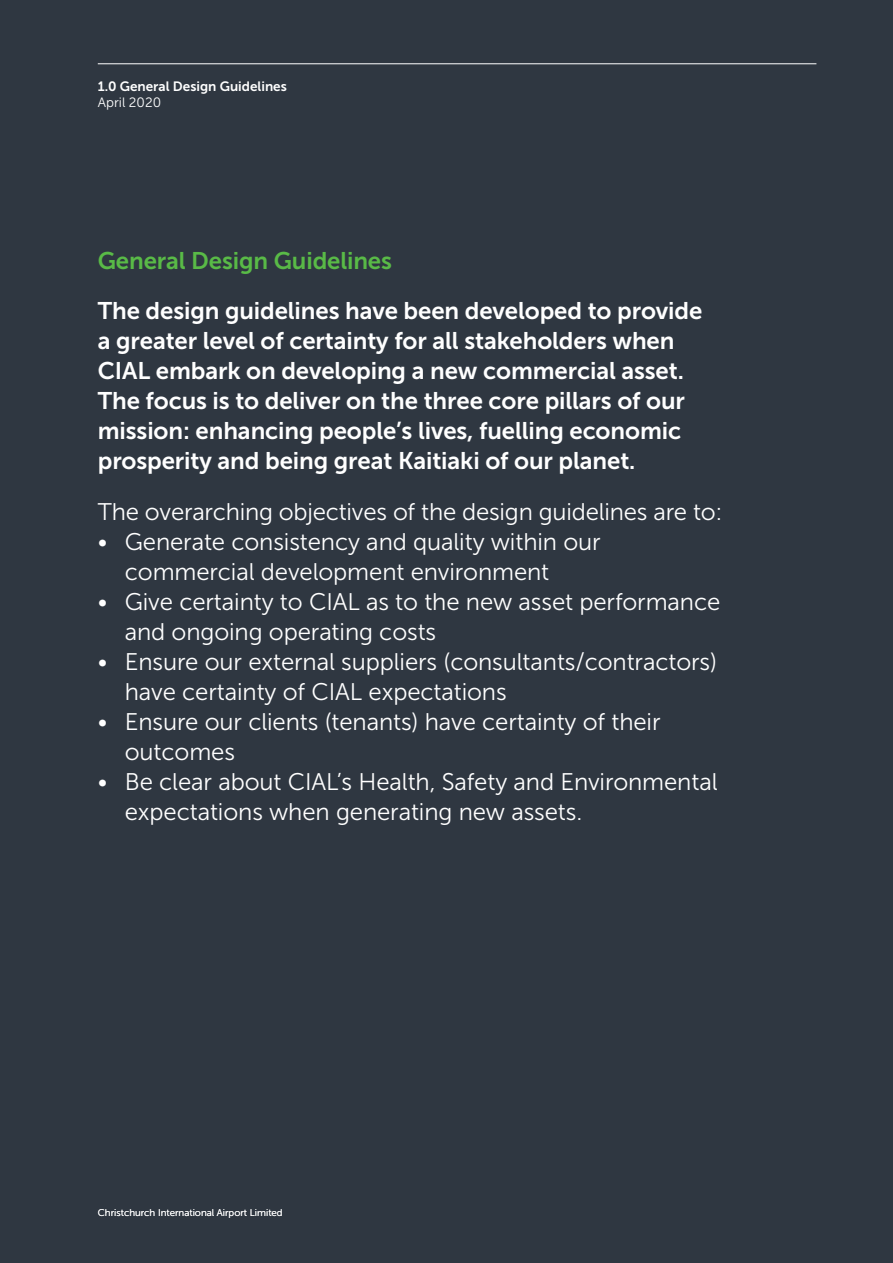
<style>
.page{position:relative;width:893px;height:1263px;background:#2f3741}
.page>*{position:absolute;margin:0;border:0;box-sizing:border-box;transform-origin:0 0}
.t1{font:24px/30px "Museo Sans 300";letter-spacing:-.005em;color:#fff}
.t2{font:24px/30px "Museo Sans 700";letter-spacing:-.005em;color:#fff}
.t3{font:24px "Museo Sans 700";letter-spacing:-.005em;color:#59ba47}
.t4{font:13.5px "Museo Sans 700";color:#fff}
.t5{font:13.5px "Museo Sans 300";color:#fff}
.t6{font:9.75px "Museo Sans 300";color:#fff}
</style>
<div class="page">
<hr style="left:98px;top:63px;width:718px;height:1px;background:#fff">
<p class="t4" style="left:98px;top:78px;width:191px">1.0 General Design Guidelines</p>
<p class="t5" style="left:98px;top:95px;width:65px">April 2020</p>
<p class="t3" style="left:98px;top:247px;width:296px">General Design Guidelines</p>
<p class="t2" style="left:98px;top:296px;width:606px">The design guidelines have been developed to provide a greater level of certainty for all stakeholders when CIAL embark on developing a new commercial asset.<br>The focus is to deliver on the three core pillars of our mission: enhancing people’s lives, fuelling economic prosperity and being great Kaitiaki of our planet.</p>
<p class="t1" style="left:98px;top:497px;width:626px">The overarching objectives of the design guidelines are to:</p>
<p class="t1" style="left:125px;top:527px;width:477px;text-indent:-27px">• Generate consistency and quality within our commercial development environment</p>
<p class="t1" style="left:125px;top:587px;width:597px;text-indent:-27px">• Give certainty to CIAL as to the new asset performance and ongoing operating costs</p>
<p class="t1" style="left:125px;top:647px;width:594px;text-indent:-27px">• Ensure our external suppliers (consultants/contractors) have certainty of CIAL expectations</p>
<p class="t1" style="left:125px;top:707px;width:537px;text-indent:-27px">• Ensure our clients (tenants) have certainty of their outcomes</p>
<p class="t1" style="left:125px;top:767px;width:594px;text-indent:-27px">• Be clear about CIAL’s Health, Safety and Environmental expectations when generating new assets.</p>
<p class="t6" style="left:98px;top:1208px;width:186px">Christchurch International Airport Limited</p>
</div>
